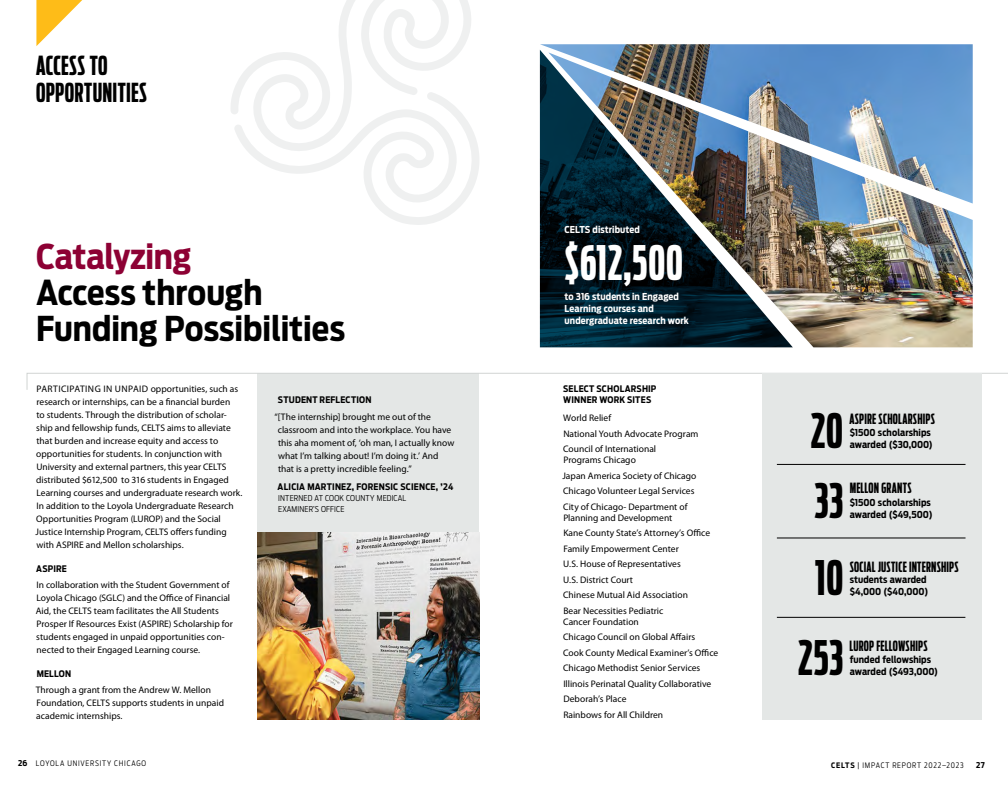
<style>
.page{position:relative;width:1008px;height:792px;background:#fff}
.page>*{position:absolute;margin:0;border:0;box-sizing:border-box;transform-origin:0 0}
.t1{font:700 47.2px "Antenna Comp";letter-spacing:.01em;color:#000}
.t2{font:700 47.2px "Antenna Comp";letter-spacing:.005em;color:#fff}
.t3{font:700 34px/36px "Antenna Cond";color:#000}
.t4{font:700 34px "Antenna Cond";letter-spacing:-.01em;color:#8d0134}
.t5{font:700 26px/27.2px "Antenna Comp";letter-spacing:.015em;color:#000}
.t6{font:700 14px "Antenna Comp";letter-spacing:.015em;color:#000}
.t7{font:9.5px/13px "Myriad Pro";color:#000}
.t8{font:700 9.5px "Antenna Cond";letter-spacing:.005em;color:#000}
.t9{font:700 9.5px/12px "Antenna Cond";letter-spacing:.005em;color:#fff}
.t10{font:700 9px/10.8px "Antenna Cond";letter-spacing:.02em;color:#000}
.t11{font:300 8px/11px "Antenna Cond";letter-spacing:.02em;color:#000}
.t12{font:700 8px "Antenna Cond";color:#000}
.t13{font:300 7.5px "Antenna Cond";letter-spacing:.105em;color:#000}
.s1{font-weight:700;font-size:8px}
.s2{font-weight:700}
</style>
<div class="page">
<div style="left:258px;top:373px;width:221px;height:163px;background:#e4e7e6"></div>
<svg style="left:249px;top:135px;width:230px;height:90px"></svg>
<svg style="left:231px;top:0;width:243px;height:152px"></svg>
<svg style="left:36px;top:0;width:46px;height:46px"></svg>
<img style="left:504px;top:44px;width:504px;height:329px">
<svg style="left:27px;top:373px;width:981px;height:17px"></svg>
<img style="left:258px;top:532px;width:221px;height:188px">
<div style="left:762px;top:373px;width:220px;height:347px;background:#e4e7e6"></div>
<hr style="left:777px;top:464px;width:189px;height:1px;background:#000">
<hr style="left:777px;top:538px;width:189px;height:1px;background:#000">
<hr style="left:777px;top:617px;width:188px;height:1px;background:#000">
<h3 class="t5" style="left:36px;top:52px;width:113px">ACCESS TO<br>OPPORTUNITIES</h3>
<h2 class="t4" style="left:36px;top:234px;width:157px">Catalyzing</h2>
<h2 class="t3" style="left:36px;top:274px;width:311px">Access through<br>Funding Possibilities</h2>
<p class="t7" style="left:36px;top:382px;width:208px">PARTICIPATING IN UNPAID opportunities, such as research or internships, can be a financial burden<br>to students. Through the distribution of scholar&shy;ship and fellowship funds, CELTS aims to alleviate that burden and increase equity and access to opportunities for students. In conjunction with University and external partners, this year CELTS distributed $612,500 to 316 students in Engaged Learning courses and undergraduate research work.<br>In addition to the Loyola Undergraduate Research Opportunities Program (LUROP) and the Social Justice Internship Program, CELTS offers funding with ASPIRE and Mellon scholarships.</p>
<p class="t10" style="left:36px;top:563px;width:32px">ASPIRE</p>
<p class="t7" style="left:36px;top:578px;width:199px">In collaboration with the Student Government of Loyola Chicago (SGLC) and the Office of Financial Aid, the CELTS team facilitates the All Students Prosper If Resources Exist (ASPIRE) Scholarship for students engaged in unpaid opportunities con&shy;nected to their Engaged Learning course.</p>
<p class="t10" style="left:37px;top:669px;width:36px">MELLON</p>
<p class="t7" style="left:36px;top:683px;width:190px">Through a grant from the Andrew W. Mellon<br>Foundation, CELTS supports students in unpaid academic internships.</p>
<p class="t10" style="left:278px;top:394px;width:95px">STUDENT REFLECTION</p>
<p class="t7" style="left:278px;top:410px;width:178px;text-indent:-3px">“[The internship] brought me out of the classroom and into the workplace. You have this aha moment of, ‘oh man, I actually know what I’m talking about! I’m doing it.’ And that is a pretty incredible feeling.”</p>
<p class="t10" style="left:278px;top:481px;width:177px">ALICIA MARTINEZ, FORENSIC SCIENCE, ’24</p>
<p class="t11" style="left:278px;top:492px;width:130px">INTERNED AT COOK COUNTY MEDICAL<br>EXAMINER’S OFFICE</p>
<p class="t9" style="left:565px;top:223px;width:77px">CELTS distributed</p>
<h1 class="t2" style="left:565px;top:234px;width:120px">$612,500</h1>
<p class="t9" style="left:565px;top:291px;width:126px">to 316 students in Engaged<br>Learning courses and undergraduate research work</p>
<p class="t10" style="left:563px;top:383px;width:95px">SELECT SCHOLARSHIP<br>WINNER WORK SITES</p>
<p class="t7" style="left:563px;top:410px;width:137px;line-height:15.5px">World Relief<br>National Youth Advocate Program<br>Council of International</p>
<p class="t7" style="left:562px;top:452px;width:136px;line-height:15.5px">Programs Chicago<br>Japan America Society of Chicago<br>Chicago Volunteer Legal Services<br>City of Chicago- Department of</p>
<p class="t7" style="left:563px;top:510px;width:148px;line-height:15.5px">Planning and Development<br>Kane County State’s Attorney’s Office<br>Family Empowerment Center<br>U.S. House of Representatives<br>U.S. District Court<br>Chinese Mutual Aid Association<br>Bear Necessities Pediatric</p>
<p class="t7" style="left:563px;top:614px;width:157px;line-height:15.5px">Cancer Foundation<br>Chicago Council on Global Affairs<br>Cook County Medical Examiner’s Office<br>Chicago Methodist Senior Services<br>Illinois Perinatal Quality Collaborative<br>Deborah’s Place<br>Rainbows for All Children</p>
<h1 class="t1" style="left:811px;top:402px;width:34px">20</h1>
<h3 class="t6" style="left:849px;top:411px;width:87px">ASPIRE SCHOLARSHIPS</h3>
<p class="t8" style="left:850px;top:426px;width:83px">$1500 scholarships</p>
<p class="t8" style="left:850px;top:438px;width:85px">awarded ($30,000)</p>
<h3 class="t6" style="left:850px;top:480px;width:63px">MELLON GRANTS</h3>
<p class="t8" style="left:850px;top:496px;width:83px">$1500 scholarships</p>
<h1 class="t1" style="left:815px;top:472px;width:30px">33</h1>
<p class="t8" style="left:850px;top:508px;width:84px">awarded ($49,500)</p>
<h1 class="t1" style="left:815px;top:549px;width:30px">10</h1>
<h3 class="t6" style="left:850px;top:559px;width:111px">SOCIAL JUSTICE INTERNSHIPS</h3>
<p class="t8" style="left:850px;top:574px;width:78px">students awarded</p>
<p class="t8" style="left:850px;top:586px;width:80px">$4,000 ($40,000)</p>
<h1 class="t1" style="left:798px;top:629px;width:47px">253</h1>
<h3 class="t6" style="left:849px;top:638px;width:80px">LUROP FELLOWSHIPS</h3>
<p class="t8" style="left:850px;top:654px;width:83px">funded fellowships</p>
<p class="t8" style="left:850px;top:666px;width:90px">awarded ($493,000)</p>
<p class="t13" style="left:18px;top:759px;width:130px"><span class="s1">26</span> LOYOLA UNIVERSITY CHICAGO</p>
<p class="t13" style="left:831px;top:760px;width:134px"><span class="s2">CELTS</span> | IMPACT REPORT 2022–2023</p>
<p class="t12" style="left:976px;top:760px;width:10px">27</p>
</div>
